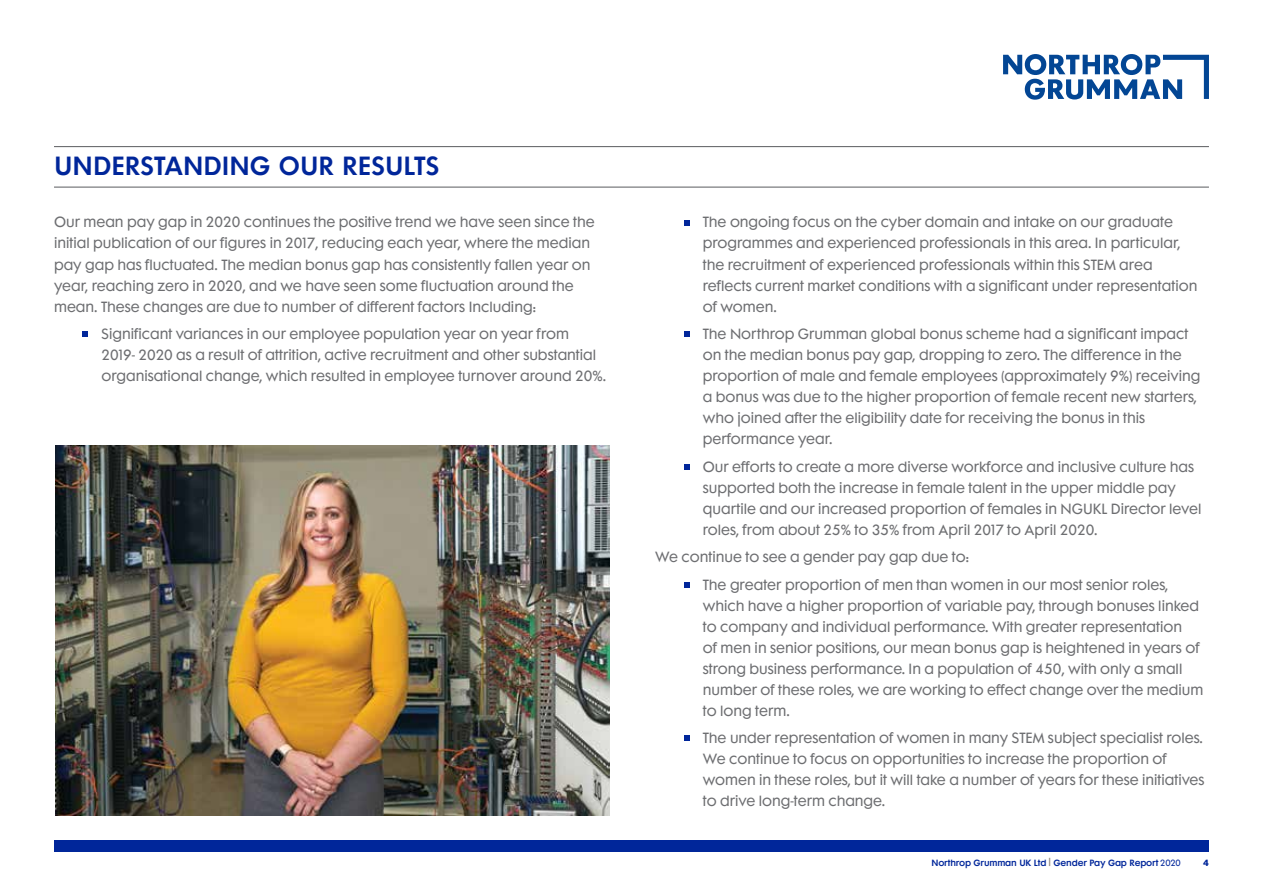
<style>
.page{position:relative;width:1263px;height:894px;background:#fff}
.page>*{position:absolute;margin:0;border:0;box-sizing:border-box;transform-origin:0 0}
.t1{font:600 24px "Futura Maxi Std";color:#00269a}
.t2{font:13.5px/21px "Futura Maxi Std";color:#6d6e71}
.t3{font:600 8.25px "Futura Maxi Std";letter-spacing:-.02em;color:#00269a}
.t4{font:700 8.25px "Futura Maxi Std";color:#00269a}
.s1{font-weight:400}
</style>
<div class="page">
<svg style="left:1003px;top:54px;width:206px;height:46px"></svg>
<div style="left:54px;top:839px;width:1155px;height:12px;background:#00269a"></div>
<svg style="left:82px;top:331px;width:6px;height:5px"></svg>
<hr style="left:54px;top:146px;width:1155px;height:1px;background:#6d6e71">
<hr style="left:54px;top:186px;width:1155px;height:2px;background:#6d6e71">
<img style="left:56px;top:445px;width:553px;height:369px">
<svg style="left:684px;top:220px;width:5px;height:5px"></svg>
<svg style="left:684px;top:331px;width:5px;height:5px"></svg>
<svg style="left:684px;top:464px;width:5px;height:5px"></svg>
<svg style="left:684px;top:582px;width:5px;height:5px"></svg>
<svg style="left:684px;top:735px;width:5px;height:5px"></svg>
<h1 class="t1" style="left:54px;top:150px;width:387px">UNDERSTANDING OUR RESULTS</h1>
<p class="t2" style="left:54px;top:212px;width:542px">Our mean pay gap in 2020 continues the positive trend we have seen since the initial publication of our figures in 2017, reducing each year, where the median pay gap has fluctuated. The median bonus gap has consistently fallen year on year, reaching zero in 2020, and we have seen some fluctuation around the mean. These changes are due to number of different factors Including:</p>
<p class="t2" style="left:102px;top:323px;width:506px">Significant variances in our employee population year on year from<br>2019- 2020 as a result of attrition, active recruitment and other substantial organisational change, which resulted in employee turnover around 20%.</p>
<p class="t2" style="left:703px;top:212px;width:496px">The ongoing focus on the cyber domain and intake on our graduate programmes and experienced professionals in this area. In particular, the recruitment of experienced professionals within this STEM area reflects current market conditions with a significant under representation of women.</p>
<p class="t2" style="left:703px;top:323px;width:499px">The Northrop Grumman global bonus scheme had a significant impact on the median bonus pay gap, dropping to zero. The difference in the proportion of male and female employees (approximately 9%) receiving a bonus was due to the higher proportion of female recent new starters, who joined after the eligibility date for receiving the bonus in this performance year.</p>
<p class="t2" style="left:703px;top:456px;width:500px">Our efforts to create a more diverse workforce and inclusive culture has supported both the increase in female talent in the upper middle pay quartile and our increased proportion of females in NGUKL Director level roles, from about 25% to 35% from April 2017 to April 2020.</p>
<p class="t2" style="left:703px;top:543px;width:467px;line-height:27.5px;text-indent:-48px">We continue to see a gender pay gap due to:<br>The greater proportion of men than women in our most senior roles,</p>
<p class="t2" style="left:703px;top:594px;width:502px">which have a higher proportion of variable pay, through bonuses linked to company and individual performance. With greater representation<br>of men in senior positions, our mean bonus gap is heightened in years of strong business performance. In a population of 450, with only a small number of these roles, we are working to effect change over the medium to long term.</p>
<p class="t2" style="left:703px;top:727px;width:503px">The under representation of women in many STEM subject specialist roles.<br>We continue to focus on opportunities to increase the proportion of women in these roles, but it will take a number of years for these initiatives to drive long-term change.</p>
<p class="t3" style="left:931px;top:857px;width:251px">Northrop Grumman UK Ltd <sup>|</sup> Gender Pay Gap Report <span class="s1">2020</span></p>
<p class="t4" style="left:1203px;top:856px;width:7px">4</p>
</div>
